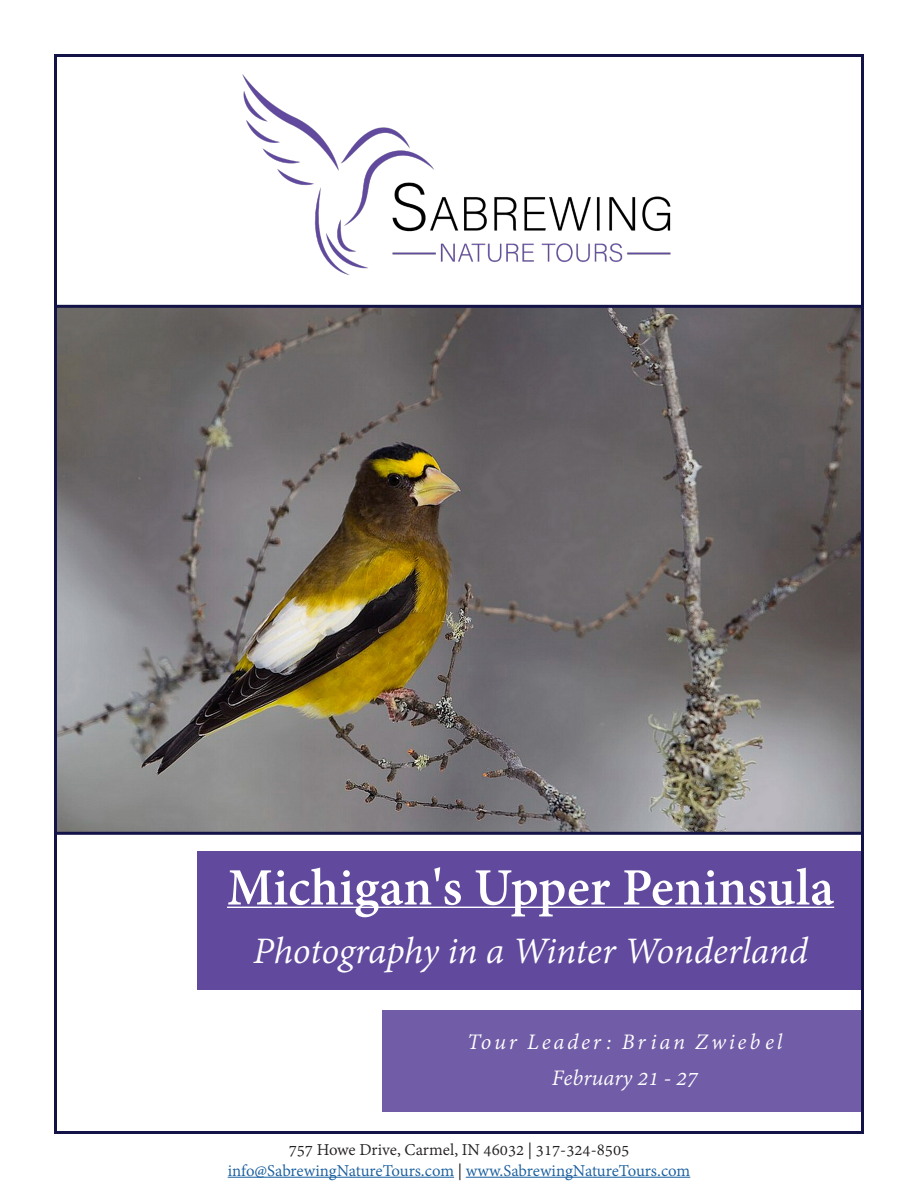
<style>
.page{position:relative;width:918px;height:1188px;background:#fff}
.page>*{position:absolute;margin:0;border:0;box-sizing:border-box;transform-origin:0 0}
.t1{font:700 57px "Adobe Devanagari";color:#fff}
.t2{font:italic 40.5px "Adobe Devanagari";letter-spacing:-.01em;color:#fff}
.t3{font:italic 24px/36.5px "Adobe Devanagari";letter-spacing:.11em;color:#fff;text-align:center}
.t4{font:18px "Adobe Devanagari";letter-spacing:-.005em;color:#175d9e}
.t5{font:18px "Adobe Devanagari";color:#231f20}
.s1{color:#231f20}
</style>
<div class="page">
<img style="left:242px;top:74px;width:429px;height:201px">
<div style="left:382px;top:1010px;width:479px;height:102px;background:#715ca7"></div>
<img style="left:58px;top:309px;width:802px;height:522px">
<div style="left:54px;top:305px;width:810px;height:530px;border:3px solid #141348"></div>
<div style="left:198px;top:851px;width:663px;height:139px;background:#614a9e"></div>
<hr style="left:227px;top:907px;width:607px;height:1px;background:#fff">
<hr style="left:228px;top:1177px;width:226px;height:1px;background:#175d9e">
<hr style="left:466px;top:1177px;width:224px;height:1px;background:#175d9e">
<p class="t1" style="left:227px;top:855px;width:609px">Michigan's Upper Peninsula</p>
<p class="t2" style="left:253px;top:928px;width:556px">Photography in a Winter Wonderland</p>
<p class="t3" style="left:467px;top:1025px;width:317px">Tour Leader : Br ian Zwieb el<br>February 21 - 27</p>
<p class="t5" style="left:289px;top:1139px;width:342px">757 Howe Drive, Carmel, IN 46032 | 317-324-8505</p>
<p class="t4" style="left:228px;top:1161px;width:464px">info@SabrewingNatureTours.com <span class="s1">|</span> www.SabrewingNatureTours.com</p>
</div>
